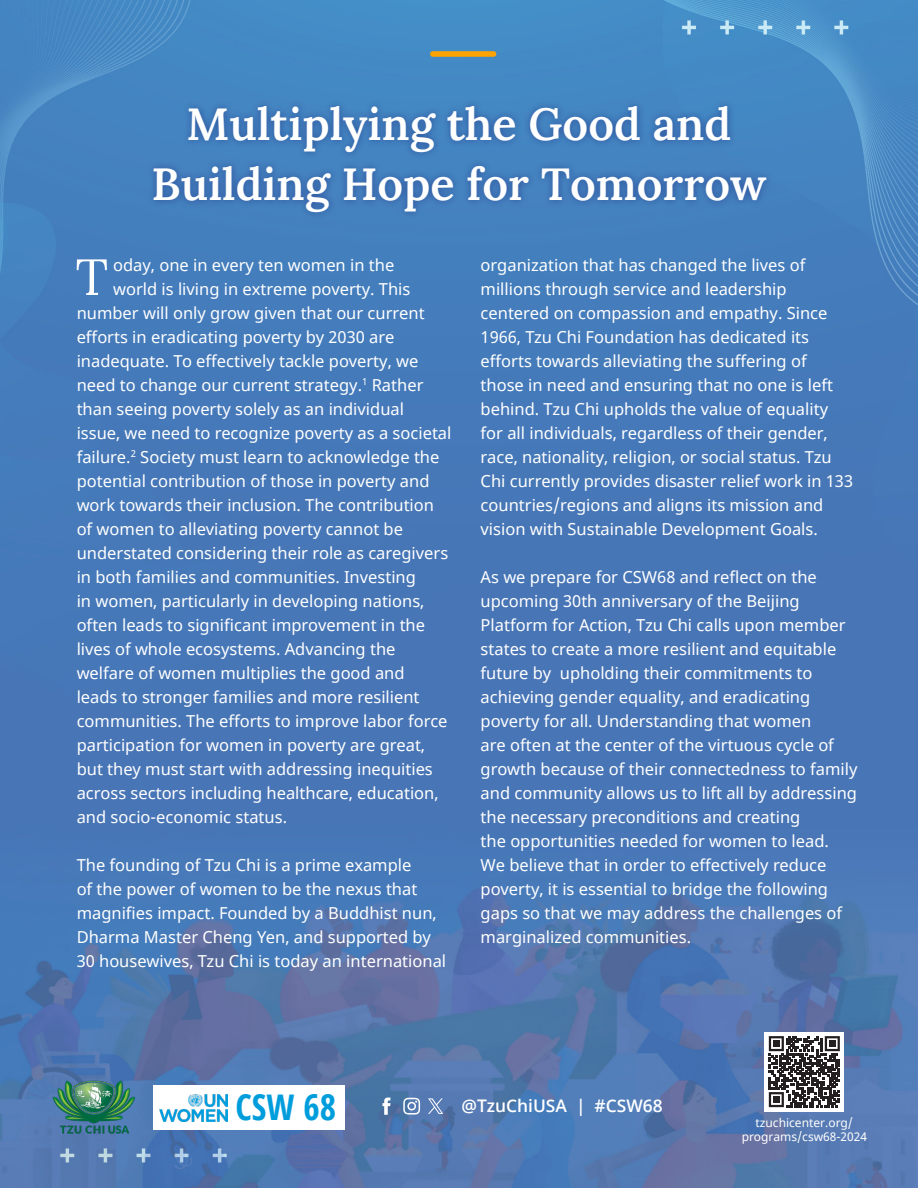
<style>
.page{position:relative;width:918px;height:1188px;background:#fff}
.page>*{position:absolute;margin:0;border:0;box-sizing:border-box;transform-origin:0 0}
.t1{font:50.85px "Lora";color:#fff}
.t2{font:45px "Lora";color:#fff}
.t3{font:700 condensed 35.4px "Open Sans";color:#009ddc}
.t4{font:600 17.4px "Open Sans";color:#fff}
.t5{font:16.5px/24px "Noto Sans";color:#fff}
.t6{font:12px "Noto Sans";color:#fff}
</style>
<div class="page">
<img style="left:0;top:0;width:918px;height:1188px">
<img style="left:40px;top:1062px;width:105px;height:81px">
<div style="left:153px;top:1086px;width:191px;height:44px;background:#fff"></div>
<img style="left:159px;top:1094px;width:69px;height:27px">
<div style="left:765px;top:1032px;width:79px;height:79px;background:#fff"></div>
<svg style="left:769px;top:1036px;width:71px;height:71px"></svg>
<div style="left:773px;top:1040px;width:7px;height:7px;background:#231f20"></div>
<div style="left:829px;top:1040px;width:7px;height:7px;background:#231f20"></div>
<div style="left:773px;top:1096px;width:7px;height:7px;background:#231f20"></div>
<svg style="left:428px;top:1098px;width:15px;height:16px"></svg>
<svg style="left:382px;top:1098px;width:9px;height:17px"></svg>
<svg style="left:403px;top:1098px;width:17px;height:17px"></svg>
<div style="left:430px;top:51px;width:66px;height:6px;background:#ffa300;border-radius:3px"></div>
<div style="left:146px;top:99px;width:628px;height:121px;background:#253f8e;opacity:.75"></div>
<p class="t2" style="left:187px;top:90px;width:546px">Multiplying the Good and</p>
<p class="t2" style="left:152px;top:150px;width:616px">Building Hope for Tomorrow</p>
<p class="t1" style="left:76px;top:238px;width:34px">T</p>
<p class="t5" style="left:113px;top:254px;width:283px">oday, one in every ten women in the</p>
<p class="t5" style="left:113px;top:278px;width:299px">world is living in extreme poverty. This</p>
<p class="t5" style="left:77px;top:302px;width:349px">number will only grow given that our current</p>
<p class="t5" style="left:77px;top:326px;width:319px">efforts in eradicating poverty by 2030 are</p>
<p class="t5" style="left:77px;top:350px;width:343px">inadequate. To effectively tackle poverty, we</p>
<p class="t5" style="left:77px;top:374px;width:348px">need to change our current strategy.<sup>1</sup> Rather</p>
<p class="t5" style="left:77px;top:398px;width:329px">than seeing poverty solely as an individual</p>
<p class="t5" style="left:77px;top:422px;width:376px">issue, we need to recognize poverty as a societal</p>
<p class="t5" style="left:77px;top:446px;width:364px">failure.<sup>2</sup> Society must learn to acknowledge the</p>
<p class="t5" style="left:77px;top:470px;width:354px">potential contribution of those in poverty and</p>
<p class="t5" style="left:77px;top:494px;width:359px">work towards their inclusion. The contribution</p>
<p class="t5" style="left:77px;top:518px;width:328px">of women to alleviating poverty cannot be</p>
<p class="t5" style="left:77px;top:542px;width:373px">understated considering their role as caregivers</p>
<p class="t5" style="left:77px;top:566px;width:341px">in both families and communities. Investing</p>
<p class="t5" style="left:77px;top:590px;width:349px">in women, particularly in developing nations,</p>
<p class="t5" style="left:77px;top:614px;width:350px">often leads to significant improvement in the</p>
<p class="t5" style="left:77px;top:638px;width:320px">lives of whole ecosystems. Advancing the</p>
<p class="t5" style="left:77px;top:662px;width:329px">welfare of women multiplies the good and</p>
<p class="t5" style="left:77px;top:686px;width:344px">leads to stronger families and more resilient</p>
<p class="t5" style="left:77px;top:710px;width:372px">communities. The efforts to improve labor force</p>
<p class="t5" style="left:77px;top:734px;width:350px">participation for women in poverty are great,</p>
<p class="t5" style="left:77px;top:758px;width:358px">but they must start with addressing inequities</p>
<p class="t5" style="left:77px;top:782px;width:363px">across sectors including healthcare, education,</p>
<p class="t5" style="left:77px;top:806px;width:212px">and socio-economic status.</p>
<p class="t5" style="left:77px;top:854px;width:371px">The founding of Tzu Chi is a prime example<br>of the power of women to be the nexus that magnifies impact. Founded by a Buddhist nun, Dharma Master Cheng Yen, and supported by 30 housewives, Tzu Chi is today an international</p>
<p class="t5" style="left:481px;top:254px;width:374px">organization that has changed the lives of millions through service and leadership centered on compassion and empathy. Since 1966, Tzu Chi Foundation has dedicated its efforts towards alleviating the suffering of those in need and ensuring that no one is left behind. Tzu Chi upholds the value of equality for all individuals, regardless of their gender, race, nationality, religion, or social status. Tzu Chi currently provides disaster relief work in 133 countries/regions and aligns its mission and vision with Sustainable Development Goals.</p>
<p class="t5" style="left:481px;top:566px;width:378px">As we prepare for CSW68 and reflect on the upcoming 30th anniversary of the Beijing Platform for Action, Tzu Chi calls upon member states to create a more resilient and equitable future by upholding their commitments to achieving gender equality, and eradicating poverty for all. Understanding that women<br>are often at the center of the virtuous cycle of growth because of their connectedness to family and community allows us to lift all by addressing the necessary preconditions and creating<br>the opportunities needed for women to lead.<br>We believe that in order to effectively reduce poverty, it is essential to bridge the following gaps so that we may address the challenges of marginalized communities.</p>
<h3 class="t3" style="left:236px;top:1083px;width:102px">CSW 68</h3>
<p class="t4" style="left:461px;top:1094px;width:203px">@TzuChiUSA | #CSW68</p>
<p class="t6" style="left:756px;top:1114px;width:99px">tzuchicenter.org/</p>
<p class="t6" style="left:742px;top:1128px;width:127px">programs/csw68-2024</p>
</div>
